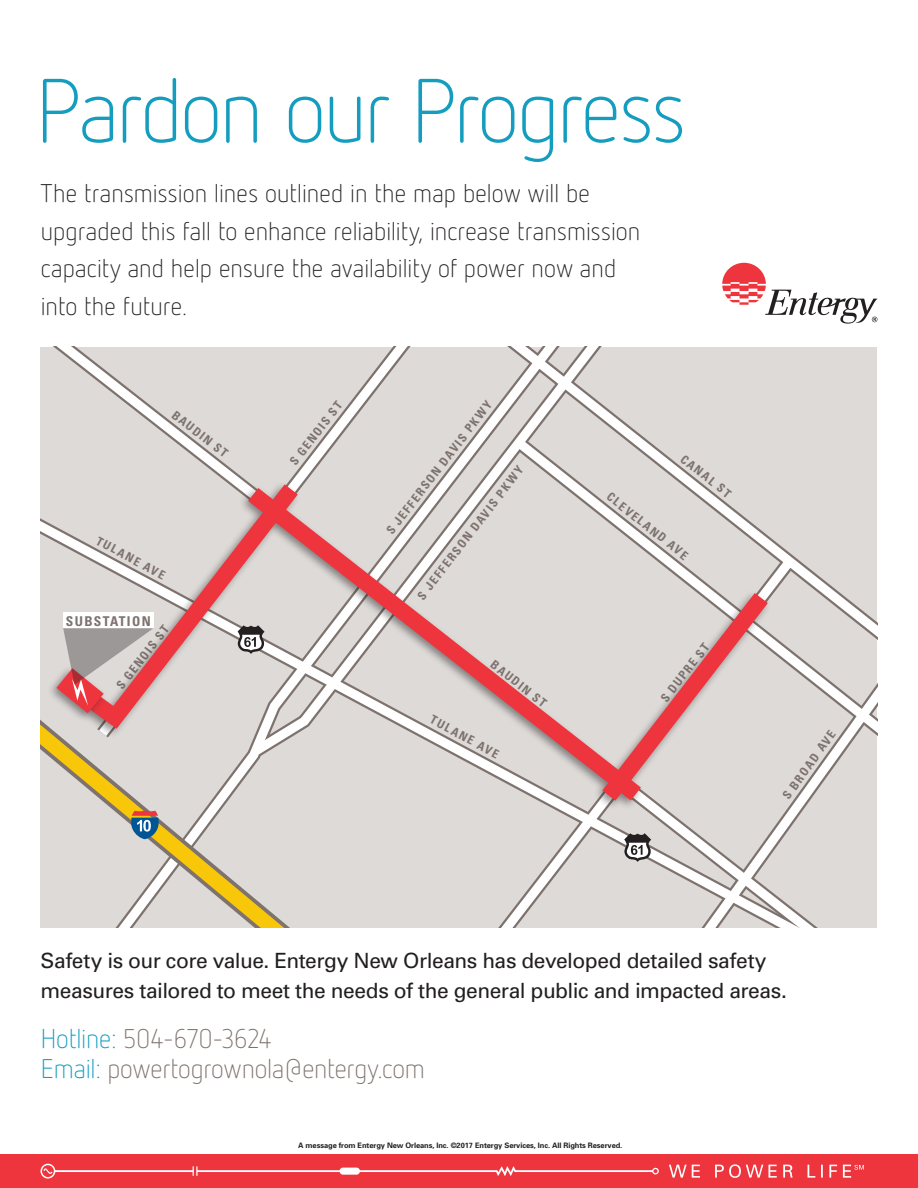
<style>
.page{position:relative;width:918px;height:1188px;background:#fff}
.page>*{position:absolute;margin:0;border:0;box-sizing:border-box;transform-origin:0 0}
.t1{font:300 90px "Netto OT";letter-spacing:-.05em;color:#149dbf}
.t2{font:300 27px/30px "Netto OT";letter-spacing:-.03em;color:#7d726d}
.t3{font:300 25.5px/37.5px "Netto OT";letter-spacing:-.02em;color:#231f20}
.t4{font:21px/30px "Univers";letter-spacing:-.02em;color:#231f20}
.t5{font:700 condensed 13.5px "Univers";letter-spacing:.1em;color:#7d726d}
.t6{font:700 condensed 12px "Univers";color:#7d726d}
.t7{font:700 7.5px "Univers";letter-spacing:-.01em;color:#231f20}
.s1{color:#149dbf}
</style>
<div class="page">
<div style="left:0;top:1154px;width:918px;height:34px;background:#ee343d"></div>
<svg style="left:669px;top:1164px;width:195px;height:14px"></svg>
<svg style="left:40px;top:1164px;width:619px;height:15px"></svg>
<svg style="left:722px;top:263px;width:156px;height:61px"></svg>
<div style="left:862px;top:810px;width:15px;height:117px;background:#dedad8"></div>
<svg style="left:40px;top:347px;width:822px;height:580px;background:#dcd8d6"></svg>
<svg style="left:508px;top:431px;width:370px;height:379px;background:#ddd9d7"></svg>
<svg style="left:40px;top:680px;width:299px;height:247px;background:#dbd3c2"></svg>
<svg style="left:130px;top:811px;width:30px;height:28px"></svg>
<svg style="left:624px;top:833px;width:27px;height:29px"></svg>
<div style="left:78px;top:480px;width:694px;height:331px;background:#231f20;opacity:.5"></div>
<svg style="left:71px;top:466px;width:243px;height:274px;background:#dccdcc"></svg>
<svg style="left:586px;top:575px;width:198px;height:244px;background:#ddc9c8"></svg>
<svg style="left:230px;top:471px;width:429px;height:346px;background:#dbcbca"></svg>
<div style="left:46px;top:664px;width:62px;height:60px;background:#231f20;opacity:.5"></div>
<div style="left:63px;top:612px;width:90px;height:16px;background:#fff"></div>
<svg style="left:56px;top:628px;width:97px;height:85px;background:#c99899"></svg>
<h1 class="t1" style="left:34px;top:57px;width:654px">Pardon our Progress</h1>
<p class="t3" style="left:40px;top:174px;width:602px">The transmission lines outlined in the map below will be upgraded this fall to enhance reliability, increase transmission capacity and help ensure the availability of power now and into the future.</p>
<p class="t6" style="left:178px;top:407px;width:69px;rotate:38deg">BAUDIN ST</p>
<p class="t6" style="left:101px;top:533px;width:78px;rotate:28deg">TULANE AVE</p>
<p class="t5" style="left:66px;top:613px;width:86px">SUBSTATION</p>
<p class="t6" style="left:113px;top:683px;width:79px;rotate:-52deg">S GENOIS ST</p>
<p class="t6" style="left:287px;top:459px;width:79px;rotate:-52deg">S GENOIS ST</p>
<p class="t6" style="left:383px;top:528px;width:166px;rotate:-52deg">S JEFFERSON DAVIS PKWY</p>
<p class="t6" style="left:414px;top:593px;width:166px;rotate:-52deg">S JEFFERSON DAVIS PKWY</p>
<p class="t6" style="left:497px;top:657px;width:69px;rotate:38deg">BAUDIN ST</p>
<p class="t6" style="left:434px;top:712px;width:78px;rotate:28deg">TULANE AVE</p>
<p class="t6" style="left:686px;top:452px;width:62px;rotate:38deg">CANAL ST</p>
<p class="t6" style="left:613px;top:489px;width:101px;rotate:38deg">CLEVELAND AVE</p>
<p class="t6" style="left:657px;top:696px;width:73px;rotate:-52deg">S DUPRE ST</p>
<p class="t6" style="left:779px;top:793px;width:83px;rotate:-54deg">S BROAD AVE</p>
<p class="t4" style="left:40px;top:945px;width:748px">Safety is our core value. Entergy New Orleans has developed detailed safety measures tailored to meet the needs of the general public and impacted areas.</p>
<p class="t2" style="left:40px;top:1024px;width:386px"><span class="s1">Hotline:</span> 504-670-3624<br><span class="s1">Email:</span> powertogrownola@entergy.com</p>
<p class="t7" style="left:298px;top:1140px;width:326px">A message from Entergy New Orleans, Inc. ©2017 Entergy Services, Inc. All Rights Reserved.</p>
</div>
